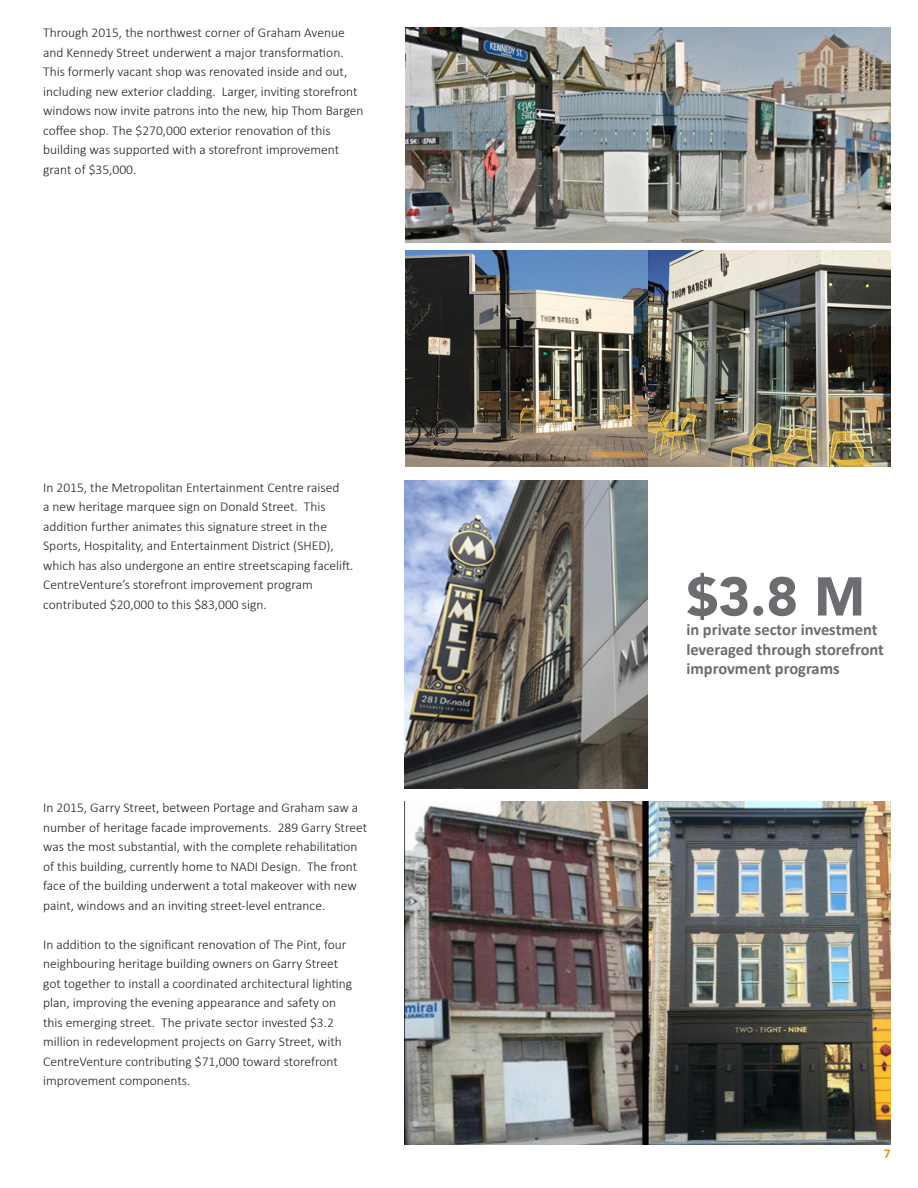
<style>
.page{position:relative;width:918px;height:1188px;background:#fff}
.page>*{position:absolute;margin:0;border:0;box-sizing:border-box;transform-origin:0 0}
.t1{font:900 54px "Avenir";color:#6c6d70}
.t2{font:700 16.5px/19.5px "Calibri";color:#6c6d70}
.t3{font:300 13.5px/19.5px "Calibri";color:#231f20}
.t4{font:700 13.5px "Calibri";color:#f4901d}
</style>
<div class="page">
<img style="left:405px;top:27px;width:486px;height:216px">
<img style="left:405px;top:251px;width:485px;height:216px">
<img style="left:405px;top:802px;width:486px;height:343px">
<img style="left:405px;top:481px;width:242px;height:308px">
<p class="t3" style="left:43px;top:22px;width:322px">Through 2015, the northwest corner of Graham Avenue and Kennedy Street underwent a major transformation.<br>This formerly vacant shop was renovated inside and out, including new exterior cladding. Larger, inviting storefront windows now invite patrons into the new, hip Thom Bargen coffee shop. The $270,000 exterior renovation of this building was supported with a storefront improvement</p>
<p class="t3" style="left:43px;top:159px;width:95px">grant of $35,000.</p>
<p class="t3" style="left:43px;top:477px;width:312px">In 2015, the Metropolitan Entertainment Centre raised<br>a new heritage marquee sign on Donald Street. This addition further animates this signature street in the Sports, Hospitality, and Entertainment District (SHED), which has also undergone an entire streetscaping facelift.<br>CentreVenture’s storefront improvement program contributed $20,000 to this $83,000 sign.</p>
<p class="t3" style="left:43px;top:797px;width:326px">In 2015, Garry Street, between Portage and Graham saw a number of heritage facade improvements. 289 Garry Street was the most substantial, with the complete rehabilitation of this building, currently home to NADI Design. The front face of the building underwent a total makeover with new paint, windows and an inviting street-level entrance.</p>
<p class="t3" style="left:43px;top:934px;width:311px">In addition to the significant renovation of The Pint, four neighbouring heritage building owners on Garry Street got together to install a coordinated architectural lighting plan, improving the evening appearance and safety on this emerging street. The private sector invested $3.2 million in redevelopment projects on Garry Street, with CentreVenture contributing $71,000 toward storefront improvement components.</p>
<p class="t1" style="left:686px;top:550px;width:180px">$3.8 M</p>
<p class="t2" style="left:686px;top:620px;width:199px">in private sector investment leveraged through storefront improvment programs</p>
<p class="t4" style="left:884px;top:1145px;width:8px">7</p>
</div>
